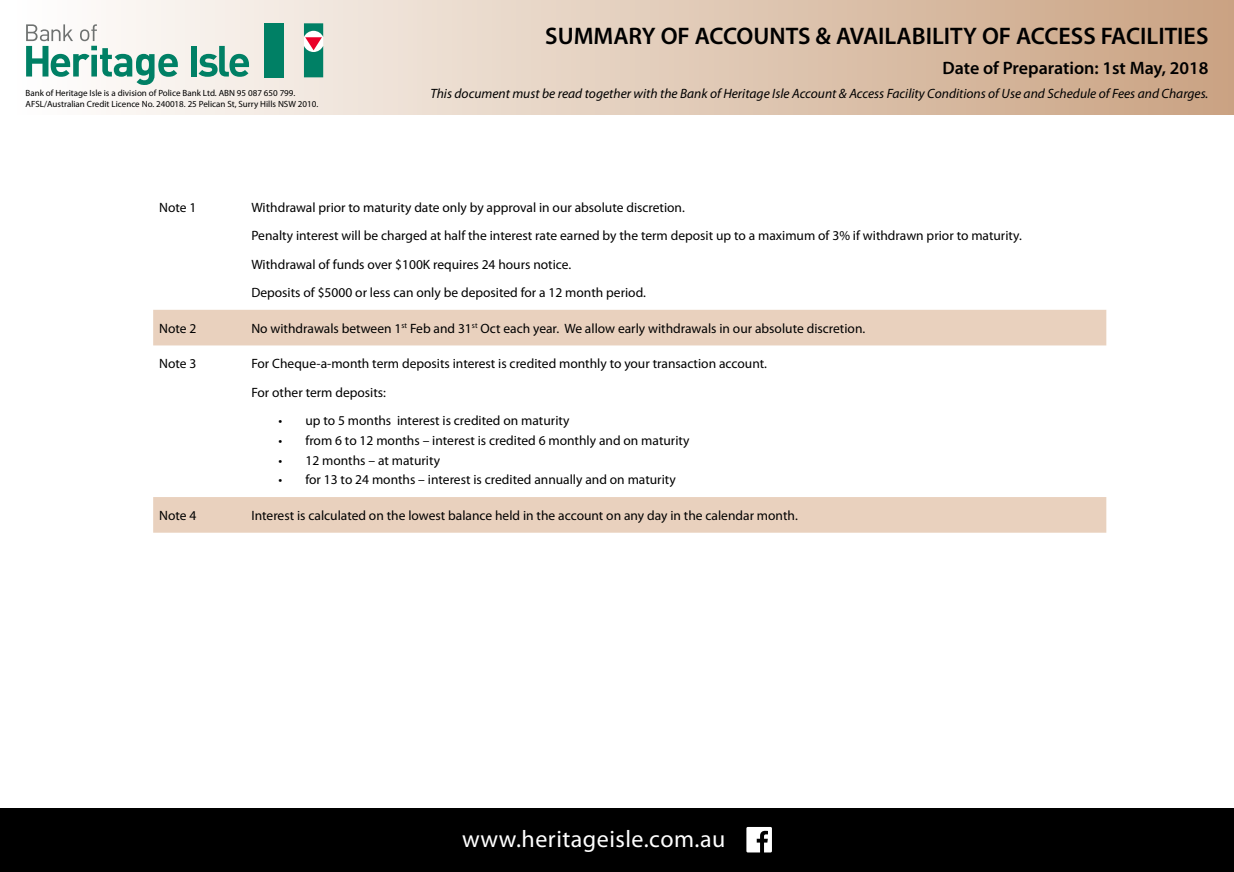
<style>
.page{position:relative;width:1234px;height:872px;background:#fff}
.page>*{position:absolute;margin:0;border:0;box-sizing:border-box;transform-origin:0 0}
.t1{font:600 24px "Myriad Pro";color:#000}
.t2{font:24px "Myriad Pro";letter-spacing:.02em;color:#fff}
.t3{font:600 18px "Myriad Pro";color:#000}
.t4{font:13.5px/28.3px "Myriad Pro";color:#000}
.t5{font:italic 13.5px "Myriad Pro";color:#000}
.t6{font:9px/10.8px "Myriad Pro";color:#000}
</style>
<div class="page">
<div style="left:0;top:0;width:1233px;height:115px;background:linear-gradient(to right,#fff,#caa281)"></div>
<div style="left:265px;top:23px;width:19px;height:54px;background:#008065"></div>
<svg style="left:26px;top:24px;width:152px;height:61px"></svg>
<div style="left:191px;top:46px;width:5px;height:30px;background:#008065"></div>
<svg style="left:198px;top:46px;width:51px;height:31px;background:#86bcac"></svg>
<svg style="left:304px;top:23px;width:19px;height:54px"></svg>
<div style="left:0;top:808px;width:1233px;height:64px;background:#000"></div>
<svg style="left:153px;top:310px;width:953px;height:222px"></svg>
<svg style="left:746px;top:827px;width:25px;height:25px"></svg>
<p class="t6" style="left:26px;top:87px;width:294px">Bank of Heritage Isle is a division of Police Bank Ltd. ABN 95 087 650 799.<br>AFSL/Australian Credit Licence No. 240018. 25 Pelican St, Surry Hills NSW 2010.</p>
<h1 class="t1" style="left:545px;top:20px;width:664px">SUMMARY OF ACCOUNTS &amp; AVAILABILITY OF ACCESS FACILITIES</h1>
<h2 class="t3" style="left:942px;top:56px;width:267px">Date of Preparation: 1st May, 2018</h2>
<p class="t5" style="left:430px;top:85px;width:779px">This document must be read together with the Bank of Heritage Isle Account &amp; Access Facility Conditions of Use and Schedule of Fees and Charges.</p>
<p class="t4" style="left:159px;top:193px;width:39px">Note 1</p>
<p class="t4" style="left:251px;top:193px;width:771px">Withdrawal prior to maturity date only by approval in our absolute discretion.<br>Penalty interest will be charged at half the interest rate earned by the term deposit up to a maximum of 3% if withdrawn prior to maturity.<br>Withdrawal of funds over $100K requires 24 hours notice.<br>Deposits of $5000 or less can only be deposited for a 12 month period.</p>
<p class="t4" style="left:159px;top:314px;width:39px">Note 2</p>
<p class="t4" style="left:251px;top:314px;width:615px">No withdrawals between 1<sup>st</sup> Feb and 31<sup>st</sup> Oct each year. We allow early withdrawals in our absolute discretion.</p>
<p class="t4" style="left:159px;top:349px;width:39px">Note 3</p>
<p class="t4" style="left:251px;top:349px;width:517px">For Cheque-a-month term deposits interest is credited monthly to your transaction account.<br>For other term deposits:</p>
<p class="t4" style="left:278px;top:406px;width:292px">• up to 5 months interest is credited on maturity</p>
<p class="t4" style="left:278px;top:426px;width:412px">• from 6 to 12 months – interest is credited 6 monthly and on maturity</p>
<p class="t4" style="left:278px;top:445px;width:163px">• 12 months – at maturity</p>
<p class="t4" style="left:278px;top:465px;width:399px">• for 13 to 24 months – interest is credited annually and on maturity</p>
<p class="t4" style="left:159px;top:501px;width:39px">Note 4</p>
<p class="t4" style="left:251px;top:501px;width:548px">Interest is calculated on the lowest balance held in the account on any day in the calendar month.</p>
<h1 class="t2" style="left:462px;top:824px;width:265px">www.heritageisle.com.au</h1>
</div>
